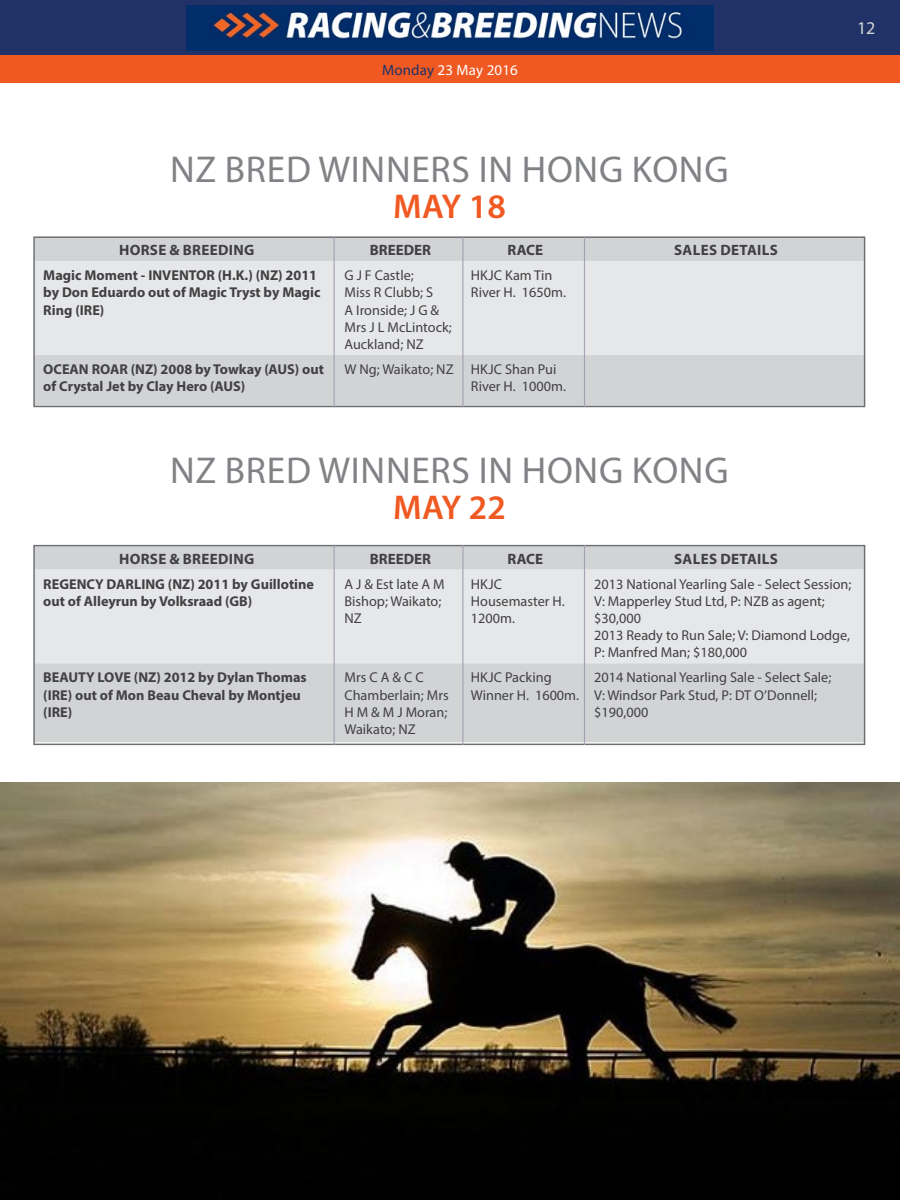
<style>
.page{position:relative;width:900px;height:1200px;background:#fff}
.page>*{position:absolute;margin:0;border:0;box-sizing:border-box;transform-origin:0 0}
.t1{font:37.5px "Myriad Pro";letter-spacing:.02em;color:#808285}
.t2{font:600 34.5px "Myriad Pro";color:#f15922}
.t3{font:18px "Myriad Pro";color:#d1d4d4}
.t4{font:700 15px "Myriad Pro";color:#414042}
.t5{font:15px "Myriad Pro";letter-spacing:.01em;color:#fff}
.t6{font:14.25px/17.1px "Myriad Pro";color:#414042}
.t7{font:700 14.25px/17.1px "Myriad Pro";color:#414042}
.s1{color:#203267}
</style>
<div class="page">
<div style="left:0;top:0;width:900px;height:64px;background:#203267"></div>
<img style="left:187px;top:5px;width:526px;height:46px">
<div style="left:0;top:56px;width:900px;height:27px;background:#f15922"></div>
<div style="left:36px;top:548px;width:826px;height:194px;background:#d1d3d4"></div>
<div style="left:36px;top:570px;width:826px;height:93px;background:#e6e7e8"></div>
<div style="left:33px;top:545px;width:832px;height:200px;border:2px solid #6d6e71"></div>
<div style="left:36px;top:239px;width:826px;height:165px;background:#d1d3d4"></div>
<div style="left:36px;top:261px;width:826px;height:94px;background:#e6e7e8"></div>
<div style="left:33px;top:236px;width:832px;height:171px;border:2px solid #6d6e71"></div>
<hr style="left:334px;top:545px;width:1px;height:200px;background:#a3a1b2">
<hr style="left:462px;top:545px;width:1px;height:200px;background:#a3a1b2">
<hr style="left:584px;top:545px;width:1px;height:200px;background:#a3a1b2">
<hr style="left:334px;top:236px;width:1px;height:171px;background:#a3a1b2">
<hr style="left:462px;top:236px;width:1px;height:171px;background:#a3a1b2">
<hr style="left:584px;top:236px;width:1px;height:171px;background:#a3a1b2">
<img style="left:0;top:782px;width:900px;height:418px">
<p class="t5" style="left:382px;top:61px;width:137px"><span class="s1">Monday</span> 23 May 2016</p>
<h1 class="t1" style="left:170px;top:146px;width:560px">NZ Bred Winners IN HONG KONG</h1>
<h2 class="t2" style="left:393px;top:184px;width:114px">MAY 18</h2>
<p class="t4" style="left:119px;top:240px;width:21px">Horse</p>
<p class="t4" style="left:170px;top:240px;width:33px">&amp; Breeding</p>
<p class="t4" style="left:370px;top:240px;width:63px">BREEDER</p>
<p class="t4" style="left:508px;top:240px;width:37px">RACE</p>
<p class="t4" style="left:674px;top:240px;width:18px">Sales</p>
<p class="t4" style="left:721px;top:240px;width:20px">Details</p>
<p class="t7" style="left:43px;top:267px;width:279px">Magic Moment - INVENTOR (H.K.) (NZ) 2011 by Don Eduardo out of Magic Tryst by Magic<br>Ring (IRE)</p>
<p class="t6" style="left:344px;top:267px;width:109px">G J F Castle;<br>Miss R Clubb; S<br>A I ronside; J G &amp;<br>Mrs J L McLintock;<br>Auckland; NZ</p>
<p class="t6" style="left:471px;top:267px;width:97px">HKJC Kam Tin<br>River H. 1650m.</p>
<p class="t7" style="left:43px;top:360px;width:282px">OCEAN ROAR (NZ) 2008 by Towkay (AUS) out of Crystal Jet by Clay Hero (AUS)</p>
<p class="t6" style="left:471px;top:360px;width:97px;text-indent:-126px">W Ng; Waikato; NZ HKJC Shan Pui<br>River H. 1000m.</p>
<h1 class="t1" style="left:170px;top:447px;width:560px">NZ Bred Winners IN HONG KONG</h1>
<h2 class="t2" style="left:393px;top:485px;width:114px">MAY 22</h2>
<p class="t3" style="left:857px;top:17px;width:20px">12</p>
<p class="t4" style="left:119px;top:549px;width:21px">Horse</p>
<p class="t4" style="left:170px;top:549px;width:33px">&amp; Breeding</p>
<p class="t4" style="left:370px;top:549px;width:63px">BREEDER</p>
<p class="t4" style="left:508px;top:549px;width:37px">RACE</p>
<p class="t4" style="left:674px;top:549px;width:18px">Sales</p>
<p class="t4" style="left:721px;top:549px;width:20px">Details</p>
<p class="t7" style="left:43px;top:575px;width:272px">REGENCY DARLING (NZ) 2011 by Guillotine out of Alleyrun by Volksraad (GB)</p>
<p class="t6" style="left:344px;top:575px;width:102px">A J &amp; Est late A M<br>Bishop; Waikato;<br>NZ</p>
<p class="t6" style="left:471px;top:575px;width:95px">HKJC<br>Housemaster H.<br>1200m.</p>
<p class="t6" style="left:594px;top:575px;width:259px">2013 National Yearling Sale - Select Session;<br>V: Mapperley Stud Ltd, P: NZB as agent; $30,000<br>2013 Ready to Run Sale; V: Diamond Lodge,<br>P: Manfred Man; $180,000</p>
<p class="t7" style="left:43px;top:669px;width:265px">BEAUTY LOVE (NZ) 2012 by Dylan Thomas (IRE) out of Mon Beau Cheval by Montjeu (IRE)</p>
<p class="t6" style="left:344px;top:669px;width:106px">Mrs C A &amp; C C<br>Chamberlain; Mrs<br>H M &amp; M J Moran;<br>Waikato; NZ</p>
<p class="t6" style="left:471px;top:669px;width:110px">HKJC Packing<br>Winner H. 1600m.</p>
<p class="t6" style="left:594px;top:669px;width:239px">2014 National Yearling Sale - Select Sale;<br>V: Windsor Park Stud, P: DT O’Donnell; $190,000</p>
</div>
